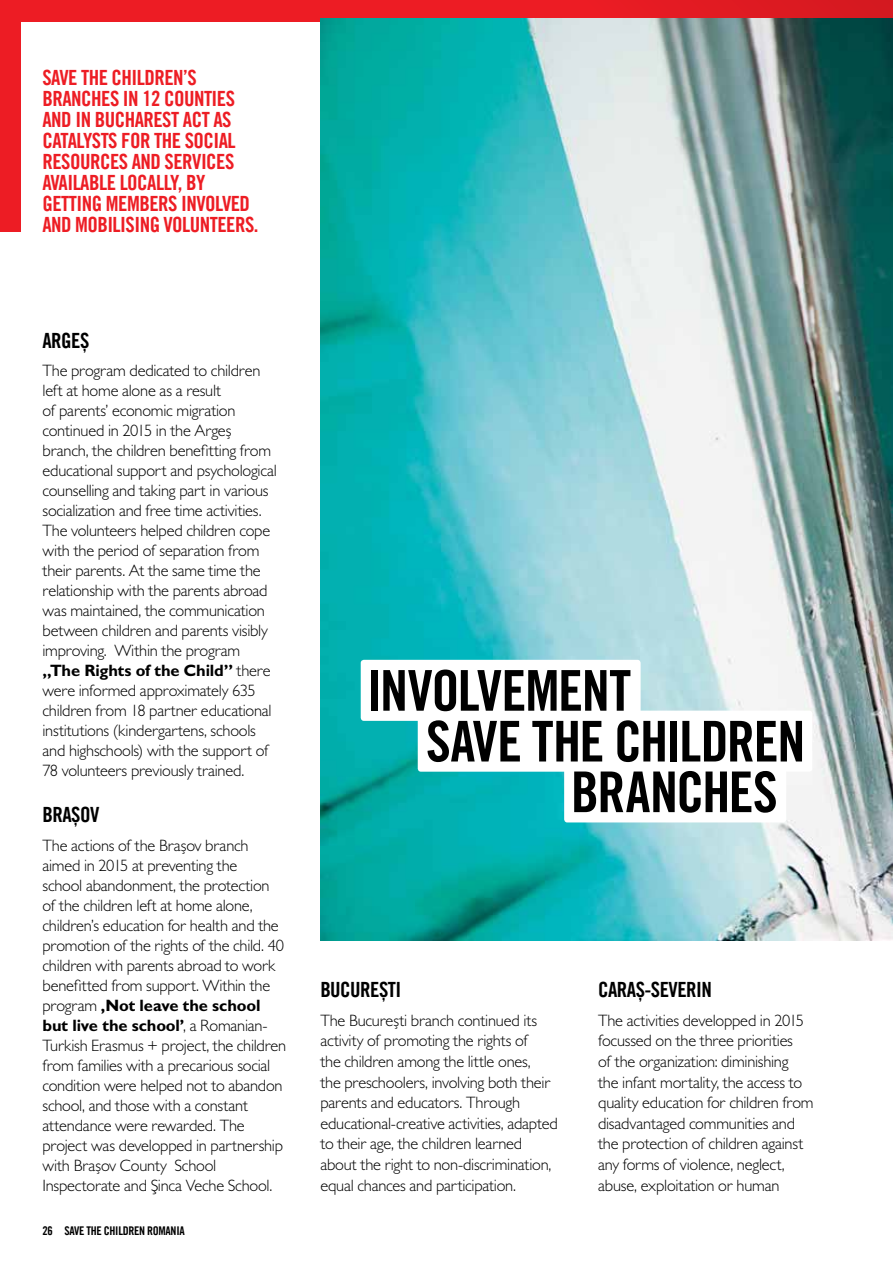
<style>
.page{position:relative;width:893px;height:1263px;background:#fff}
.page>*{position:absolute;margin:0;border:0;box-sizing:border-box;transform-origin:0 0}
.t1{font:56.25px "Trade Gothic LT Com Bd Cn 20";letter-spacing:-.025em;color:#000}
.t2{font:21px/21px "Trade Gothic LT Com Bd Cn 20";letter-spacing:-.025em;color:#ed1d24}
.t3{font:21px "Trade Gothic LT Com Bd Cn 20";letter-spacing:-.025em;color:#000}
.t4{font:300 16.5px/20px "Gill Sans MT Pro";letter-spacing:-.015em;color:#000}
.t5{font:12px "Trade Gothic LT Com Bd Cn 20";letter-spacing:-.025em;color:#000}
.s1{font-weight:700}
</style>
<div class="page">
<svg style="left:0;top:0;width:893px;height:232px"></svg>
<div style="left:21px;top:22px;width:299px;height:222px;background:#fff"></div>
<img style="left:320px;top:19px;width:573px;height:922px">
<div style="left:361px;top:660px;width:280px;height:61px;background:#fff;border-radius:3px"></div>
<div style="left:418px;top:711px;width:394px;height:61px;background:#fff;border-radius:3px"></div>
<div style="left:564px;top:761px;width:222px;height:61px;background:#fff;border-radius:3px"></div>
<p class="t2" style="left:43px;top:66px;width:217px">SAVE THE CHILDREN’S<br>BRANCHES IN 12 COUNTIES<br>AND IN BUCHAREST ACT AS<br>CATALYSTS FOR THE SOCIAL<br>RESOURCES AND SERVICES<br>AVAILABLE LOCALLY, BY<br>GETTING MEMBERS INVOLVED<br>AND MOBILISING VOLUNTEERS.</p>
<p class="t3" style="left:43px;top:327px;width:48px">ARGEȘ</p>
<p class="t4" style="left:43px;top:360px;width:236px">The program dedicated to children left at home alone as a result<br>of parents’ economic migration continued in 2015 in the Argeș branch, the children benefitting from educational support and psychological counselling and taking part in various socialization and free time activities.<br>The volunteers helped children cope with the period of separation from their parents. At the same time the relationship with the parents abroad was maintained, the communication between children and parents visibly improving. Within the program <span class="s1">„The Rights of the Child”</span> there were informed approximately 635 children from 18 partner educational institutions (kindergartens, schools and highschools) with the support of 78 volunteers previously trained.</p>
<p class="t3" style="left:43px;top:802px;width:58px">BRAȘOV</p>
<p class="t4" style="left:43px;top:835px;width:245px">The actions of the Brașov branch aimed in 2015 at preventing the<br>school abandonment, the protection of the children left at home alone, children’s education for health and the promotion of the rights of the child. 40 children with parents abroad to work benefitted from support. Within the program <span class="s1">‚Not leave the school but live the school’</span>, a Romanian-Turkish Erasmus + project, the children from families with a precarious social condition were helped not to abandon school, and those with a constant attendance were rewarded. The project was developped in partnership with Brașov County School Inspectorate and Şinca Veche School.</p>
<p class="t5" style="left:43px;top:1223px;width:144px">26 SAVE THE CHILDREN ROMANIA</p>
<h1 class="t1" style="left:367px;top:656px;width:266px">INVOLVEMENT</h1>
<h1 class="t1" style="left:426px;top:707px;width:381px">SAVE THE CHILDREN</h1>
<h1 class="t1" style="left:571px;top:758px;width:208px">BRANCHES</h1>
<p class="t3" style="left:320px;top:976px;width:82px">BUCUREȘTI</p>
<p class="t4" style="left:320px;top:1009px;width:239px;line-height:20.7px">The București branch continued its activity of promoting the rights of<br>the children among the little ones,<br>the preschoolers, involving both their parents and educators. Through educational-creative activities, adapted to their age, the children learned about the right to non-discrimination, equal chances and participation.</p>
<p class="t3" style="left:598px;top:976px;width:115px">CARAȘ-SEVERIN</p>
<p class="t4" style="left:598px;top:1009px;width:217px;line-height:20.7px">The activities developped in 2015 focussed on the three priorities<br>of the organization: diminishing<br>the infant mortality, the access to quality education for children from disadvantaged communities and the protection of children against any forms of violence, neglect, abuse, exploitation or human</p>
</div>
